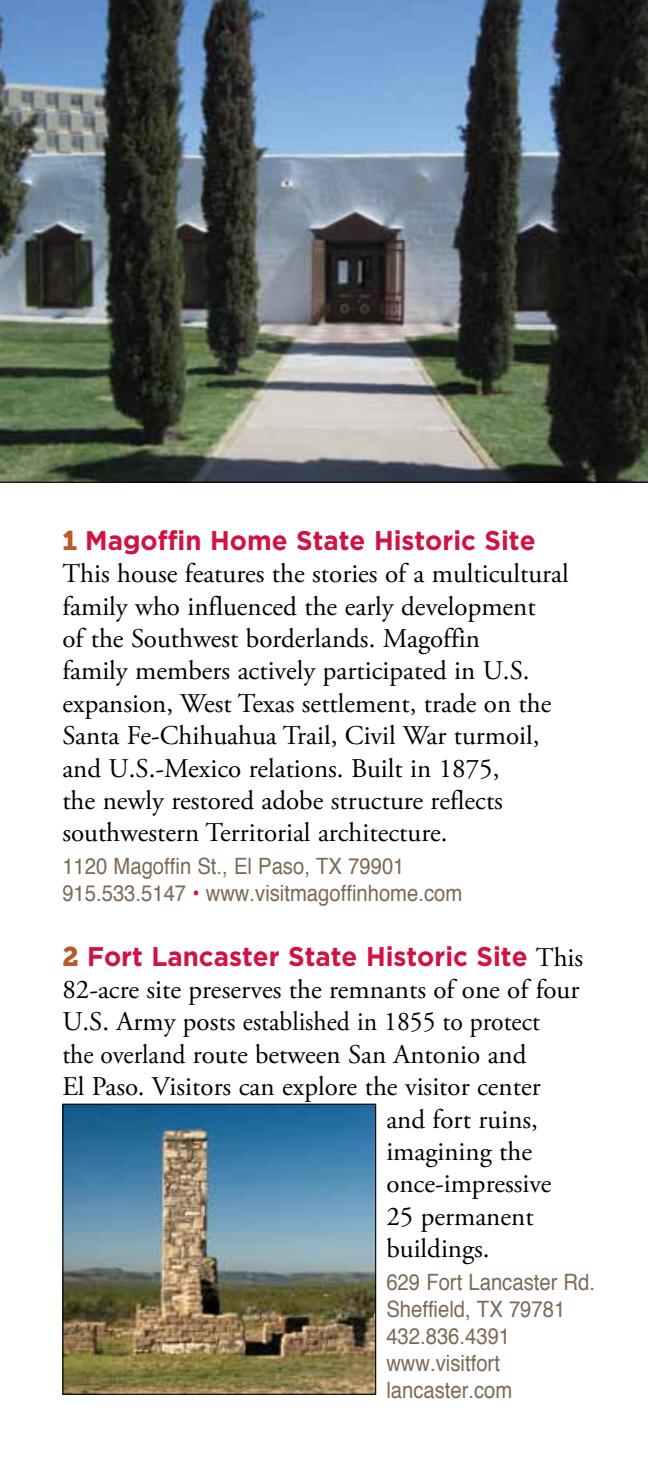
<style>
.page{position:relative;width:648px;height:1458px;background:#fff}
.page>*{position:absolute;margin:0;border:0;box-sizing:border-box;transform-origin:0 0}
.t1{font:27px/32.4px "Adobe Garamond Pro";color:#000}
.t2{font:700 27px "Gotham";color:#d11242;scale:.96 1}
.t3{font:27px "Adobe Garamond Pro";color:#000;scale:.95 1}
.t4{font:22.5px/27px "Helvetica";color:#7c6a55;scale:.9 1}
.s1{font-family:"Museo Slab 900";font-weight:400;color:#ba5b27}
.s2{color:#d11242}
.s3{font-family:"Adobe Garamond Pro";font-weight:400;color:#000}
</style>
<div class="page">
<img style="left:0;top:0;width:648px;height:483px">
<img style="left:64px;top:1106px;width:310px;height:287px">
<div style="left:62px;top:1104px;width:314px;height:291px;border:1px solid #000"></div>
<p class="t2" style="left:62px;top:524px;width:494px"><span class="s1">1</span> Magoffin Home State Historic Site</p>
<p class="t1" style="left:62px;top:558px;width:508px">This house features the stories of a multicultural family who influenced the early development<br>of the Southwest borderlands. Magoffin<br>family members actively participated in U.S. expansion, West Texas settlement, trade on the Santa Fe-Chihuahua Trail, Civil War turmoil, and U.S.-Mexico relations. Built in 1875,<br>the newly restored adobe structure reflects southwestern Territorial architecture.</p>
<p class="t4" style="left:62px;top:853px;width:446px">1120 Magoffin St., El Paso, TX 79901<br>915.533.5147 <span class="s2">•</span> www.visitmagoffinhome.com</p>
<p class="t2" style="left:62px;top:940px;width:544px"><span class="s1">2</span> Fort Lancaster State Historic Site <span class="s3">This</span></p>
<p class="t1" style="left:62px;top:974px;width:519px">82-acre site preserves the remnants of one of four</p>
<p class="t1" style="left:62px;top:1007px;width:479px">U.S. Army posts established in 1855 to protect</p>
<p class="t3" style="left:62px;top:1038px;width:490px">the overland route between San Antonio and</p>
<p class="t1" style="left:62px;top:1071px;width:480px">El Paso. Visitors can explore the visitor center</p>
<p class="t1" style="left:386px;top:1104px;width:153px">and fort ruins,</p>
<p class="t1" style="left:386px;top:1136px;width:147px">imagining the</p>
<p class="t1" style="left:386px;top:1169px;width:167px">once-impressive</p>
<p class="t1" style="left:386px;top:1201px;width:149px">25 permanent</p>
<p class="t1" style="left:386px;top:1233px;width:105px">buildings.</p>
<p class="t4" style="left:386px;top:1269px;width:233px">629 Fort Lancaster Rd.<br>Sheffield, TX 79781<br>432.836.4391 www.visitfort lancaster.com</p>
</div>
